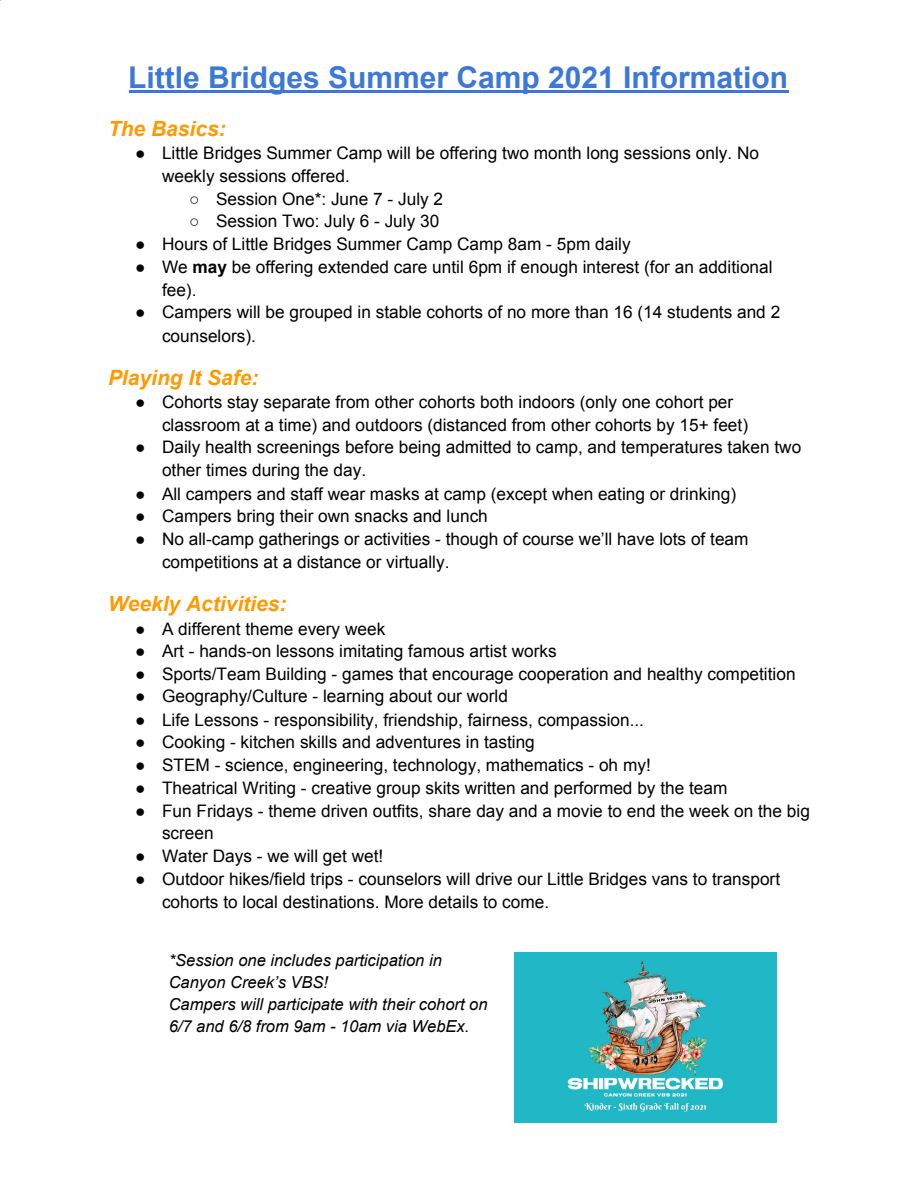
<style>
.page{position:relative;width:918px;height:1188px;background:#fff}
.page>*{position:absolute;margin:0;border:0;box-sizing:border-box;transform-origin:0 0}
.t1{font:700 30px "Arial";color:#3c78d8}
.t2{font:italic 700 21px "Arial";color:#f90}
.t3{font:17.25px/22.5px "Arial";color:#000}
.t4{font:italic 16.5px/21.8px "Arial";color:#000}
.s1{font-weight:700}
</style>
<div class="page">
<hr style="left:129px;top:90px;width:660px;height:2px;background:#3c78d8">
<img style="left:514px;top:953px;width:262px;height:169px">
<h1 class="t1" style="left:128px;top:61px;width:661px">Little Bridges Summer Camp 2021 Information</h1>
<p class="t2" style="left:108px;top:117px;width:119px">The Basics:</p>
<p class="t3" style="left:162px;top:141px;width:599px;line-height:23.7px;text-indent:-27px">● Little Bridges Summer Camp will be offering two month long sessions only. No weekly sessions offered.</p>
<p class="t3" style="left:189px;top:188px;width:256px">○ Session One*: June 7 - July 2</p>
<p class="t3" style="left:189px;top:210px;width:252px">○ Session Two: July 6 - July 30</p>
<p class="t3" style="left:135px;top:233px;width:497px">● Hours of Little Bridges Summer Camp Camp 8am - 5pm daily</p>
<p class="t3" style="left:162px;top:256px;width:612px;text-indent:-27px">● We <span class="s1">may</span> be offering extended care until 6pm if enough interest (for an additional fee).</p>
<p class="t3" style="left:162px;top:301px;width:620px;line-height:23.7px;text-indent:-27px">● Campers will be grouped in stable cohorts of no more than 16 (14 students and 2 counselors).</p>
<p class="t2" style="left:108px;top:366px;width:152px">Playing It Safe:</p>
<p class="t3" style="left:162px;top:391px;width:588px;text-indent:-27px">● Cohorts stay separate from other cohorts both indoors (only one cohort per classroom at a time) and outdoors (distanced from other cohorts by 15+ feet)</p>
<p class="t3" style="left:162px;top:436px;width:641px;text-indent:-27px">● Daily health screenings before being admitted to camp, and temperatures taken two other times during the day.</p>
<p class="t3" style="left:135px;top:482px;width:603px">● All campers and staff wear masks at camp (except when eating or drinking)</p>
<p class="t3" style="left:135px;top:505px;width:354px">● Campers bring their own snacks and lunch</p>
<p class="t3" style="left:162px;top:527px;width:588px;line-height:23.7px;text-indent:-27px">● No all-camp gatherings or activities - though of course we’ll have lots of team competitions at a distance or virtually.</p>
<p class="t2" style="left:108px;top:592px;width:180px">Weekly Activities:</p>
<p class="t3" style="left:135px;top:617px;width:252px">● A different theme every week</p>
<p class="t3" style="left:135px;top:640px;width:423px">● Art - hands-on lessons imitating famous artist works</p>
<p class="t3" style="left:135px;top:662px;width:662px">● Sports/Team Building - games that encourage cooperation and healthy competition</p>
<p class="t3" style="left:135px;top:685px;width:375px">● Geography/Culture - learning about our world</p>
<p class="t3" style="left:135px;top:708px;width:511px">● Life Lessons - responsibility, friendship, fairness, compassion...</p>
<p class="t3" style="left:135px;top:731px;width:401px">● Cooking - kitchen skills and adventures in tasting</p>
<p class="t3" style="left:135px;top:753px;width:517px">● STEM - science, engineering, technology, mathematics - oh my!</p>
<p class="t3" style="left:135px;top:777px;width:594px">● Theatrical Writing - creative group skits written and performed by the team</p>
<p class="t3" style="left:162px;top:800px;width:649px;text-indent:-27px">● Fun Fridays - theme driven outfits, share day and a movie to end the week on the big screen</p>
<p class="t3" style="left:135px;top:845px;width:250px">● Water Days - we will get wet!</p>
<p class="t3" style="left:162px;top:868px;width:620px;text-indent:-27px">● Outdoor hikes/field trips - counselors will drive our Little Bridges vans to transport cohorts to local destinations. More details to come.</p>
<p class="t4" style="left:169px;top:950px;width:320px">*Session one includes participation in Canyon Creek’s VBS!<br>Campers will participate with their cohort on 6/7 and 6/8 from 9am - 10am via WebEx.</p>
</div>
